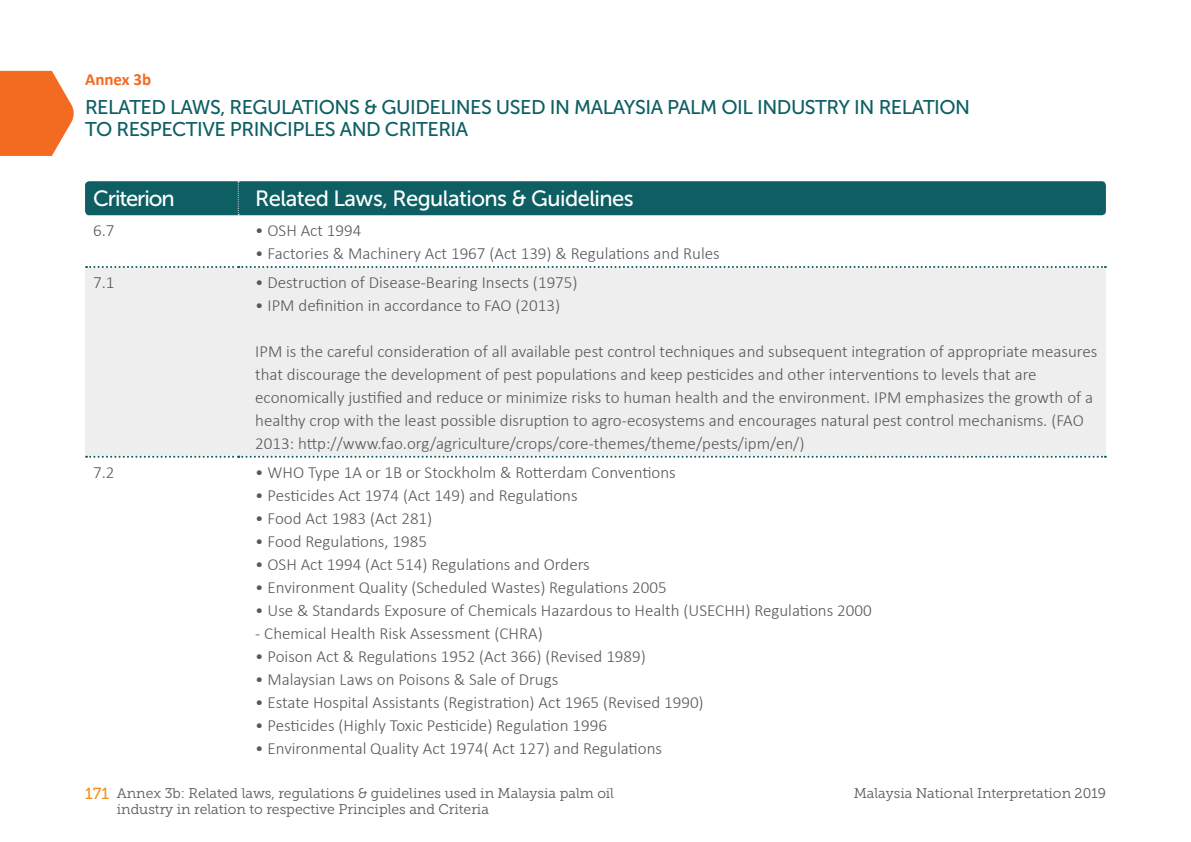
<style>
.page{position:relative;width:1191px;height:842px;background:#fff}
.page>*{position:absolute;margin:0;border:0;box-sizing:border-box;transform-origin:0 0}
.body_text{font:22px "Museo Sans 500";letter-spacing:-.025em;color:#fff}
.body_text-2{font:22px "Museo Sans 500";letter-spacing:-.05em;color:#fff}
.t1{font:19.8px/22px "Museo Sans 500";letter-spacing:-.025em;color:#0d5f63}
.body_text-3{font:300 17px/23px "Calibri";color:#57585a}
.t2{font:700 17px "Calibri";color:#f36a21}
.t3{font:14px "Museo Slab 300";color:#57585a}
.s1{font-family:"Museo Slab 500";font-size:16px;color:#f68e1e}
</style>
<div class="page">
<svg style="left:0;top:71px;width:74px;height:85px;background:#f47e3f"></svg>
<div style="left:85px;top:181px;width:1021px;height:34px;background:#0d5f63;border-radius:4px"></div>
<div style="left:85px;top:267px;width:1021px;height:190px;background:#eeeeef"></div>
<svg style="left:86px;top:456px;width:1020px;height:2px"></svg>
<svg style="left:86px;top:266px;width:1020px;height:2px"></svg>
<svg style="left:238px;top:181px;width:1px;height:34px"></svg>
<p class="t2" style="left:85px;top:67px;width:68px">Annex 3b</p>
<p class="t1" style="left:85px;top:96px;width:886px">RELATED LAWS, REGULATIONS &amp; GUIDELINES USED IN MALAYSIA PALM OIL INDUSTRY IN RELATION<br>TO RESPECTIVE PRINCIPLES AND CRITERIA</p>
<p class="body_text-2" style="left:93px;top:186px;width:83px">Criterion</p>
<p class="body_text" style="left:255px;top:186px;width:380px">Related Laws, Regulations &amp; Guidelines</p>
<p class="body_text-3" style="left:93px;top:219px;width:23px">6.7</p>
<p class="body_text-3" style="left:255px;top:219px;width:108px">• OSH Act 1994</p>
<p class="body_text-3" style="left:255px;top:242px;width:466px">• Factories &amp; Machinery Act 1967 (Act 139) &amp; Regulations and Rules</p>
<p class="body_text-3" style="left:93px;top:270px;width:23px">7.1</p>
<p class="body_text-3" style="left:255px;top:270px;width:324px">• Destruction of Disease-Bearing Insects (1975)</p>
<p class="body_text-3" style="left:255px;top:293px;width:306px">• IPM definition in accordance to FAO (2013)</p>
<p class="body_text-3" style="left:255px;top:339px;width:843px">IPM is the careful consideration of all available pest control techniques and subsequent integration of appropriate measures that discourage the development of pest populations and keep pesticides and other interventions to levels that are economically justified and reduce or minimize risks to human health and the environment. IPM emphasizes the growth of a healthy crop with the least possible disruption to agro-ecosystems and encourages natural pest control mechanisms. (FAO 2013: http://www.fao.org/agriculture/crops/core-themes/theme/pests/ipm/en/)</p>
<p class="body_text-3" style="left:93px;top:460px;width:23px">7.2</p>
<p class="body_text-3" style="left:255px;top:460px;width:422px">• WHO Type 1A or 1B or Stockholm &amp; Rotterdam Conventions</p>
<p class="body_text-3" style="left:255px;top:483px;width:324px">• Pesticides Act 1974 (Act 149) and Regulations</p>
<p class="body_text-3" style="left:255px;top:506px;width:179px">• Food Act 1983 (Act 281)</p>
<p class="body_text-3" style="left:255px;top:529px;width:173px">• Food Regulations, 1985</p>
<p class="body_text-3" style="left:255px;top:552px;width:336px">• OSH Act 1994 (Act 514) Regulations and Orders</p>
<p class="body_text-3" style="left:255px;top:575px;width:413px">• Environment Quality (Scheduled Wastes) Regulations 2005</p>
<p class="body_text-3" style="left:255px;top:598px;width:618px">• Use &amp; Standards Exposure of Chemicals Hazardous to Health (USECHH) Regulations 2000</p>
<p class="body_text-3" style="left:255px;top:621px;width:289px">- Chemical Health Risk Assessment (CHRA)</p>
<p class="body_text-3" style="left:255px;top:644px;width:392px">• Poison Act &amp; Regulations 1952 (Act 366) (Revised 1989)</p>
<p class="body_text-3" style="left:255px;top:667px;width:304px">• Malaysian Laws on Poisons &amp; Sale of Drugs</p>
<p class="body_text-3" style="left:255px;top:690px;width:450px">• Estate Hospital Assistants (Registration) Act 1965 (Revised 1990)</p>
<p class="body_text-3" style="left:255px;top:713px;width:353px">• Pesticides (Highly Toxic Pesticide) Regulation 1996</p>
<p class="body_text-3" style="left:255px;top:736px;width:408px">• Environmental Quality Act 1974( Act 127) and Regulations</p>
<p class="t3" style="left:85px;top:785px;width:530px"><span class="s1">171</span> Annex 3b: Related laws, regulations &amp; guidelines used in Malaysia palm oil</p>
<p class="t3" style="left:853px;top:785px;width:254px">Malaysia National Interpretation 2019</p>
<p class="t3" style="left:117px;top:802px;width:374px">industry in relation to respective Principles and Criteria</p>
</div>
